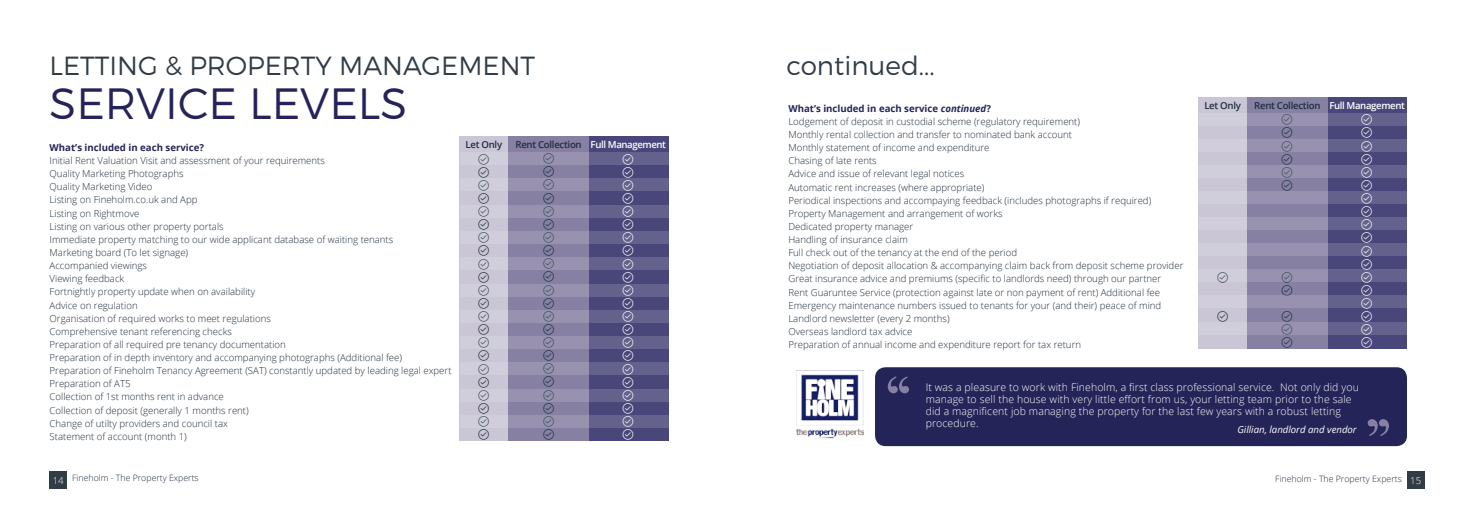
<style>
.page{position:relative;width:1474px;height:521px;background:#fff}
.page>*{position:absolute;margin:0;border:0;box-sizing:border-box;transform-origin:0 0}
.t1{font:300 43.75px "Montserrat";color:#252359}
.t2{font:300 26.25px "Montserrat";color:#313c46}
.t3{font:300 10.5px/12.2px "Open Sans";letter-spacing:.01em;color:#fff}
.t4{font:300 9.62px/13.1px "Open Sans";color:#1f2e3f}
.t5{font:600 9.62px "Open Sans";letter-spacing:-.03em;color:#1f2e3f}
.t6{font:700 9.62px "Open Sans";color:#252458}
.t7{font:italic 9.62px "Open Sans";color:#fff}
.t8{font:300 8.75px "Open Sans";color:#1f2e3f}
.s1{color:#fff}
.s2{font-weight:700;color:#252458}
.s3{font-weight:700;font-style:italic;color:#252458}
.s4{font-size:9.62px;color:#fff}
</style>
<div class="page">
<div style="left:50px;top:471px;width:17px;height:18px;background:#313c46"></div>
<div style="left:1406px;top:471px;width:18px;height:18px;background:#313c46"></div>
<div style="left:875px;top:367px;width:531px;height:79px;background:#252458;border-radius:10px"></div>
<div style="left:588px;top:136px;width:80px;height:304px;background:#494779"></div>
<div style="left:508px;top:136px;width:80px;height:304px;background:#8680a3"></div>
<div style="left:459px;top:136px;width:49px;height:304px;background:#cac6d5"></div>
<div style="left:1326px;top:97px;width:80px;height:251px;background:#494779"></div>
<div style="left:1246px;top:97px;width:81px;height:251px;background:#8680a3"></div>
<div style="left:1198px;top:97px;width:48px;height:251px;background:#cac6d5"></div>
<svg style="left:508px;top:179px;width:160px;height:12px;background:#7e7a9e"></svg>
<svg style="left:508px;top:152px;width:160px;height:13px;background:#7e7a9e"></svg>
<svg style="left:508px;top:231px;width:160px;height:13px;background:#7e7a9e"></svg>
<svg style="left:508px;top:205px;width:160px;height:12px;background:#7e7a9e"></svg>
<svg style="left:508px;top:284px;width:160px;height:12px;background:#7e7a9e"></svg>
<svg style="left:508px;top:257px;width:160px;height:13px;background:#7e7a9e"></svg>
<svg style="left:508px;top:336px;width:160px;height:13px;background:#7e7a9e"></svg>
<svg style="left:508px;top:310px;width:160px;height:12px;background:#7e7a9e"></svg>
<svg style="left:508px;top:389px;width:160px;height:12px;background:#7e7a9e"></svg>
<svg style="left:508px;top:362px;width:160px;height:13px;background:#7e7a9e"></svg>
<svg style="left:508px;top:415px;width:160px;height:13px;background:#7e7a9e"></svg>
<svg style="left:1246px;top:139px;width:160px;height:13px;background:#7e7a9e"></svg>
<svg style="left:1246px;top:113px;width:160px;height:13px;background:#7e7a9e"></svg>
<svg style="left:1246px;top:191px;width:160px;height:13px;background:#807c9f"></svg>
<svg style="left:1246px;top:165px;width:160px;height:13px;background:#7e7a9e"></svg>
<svg style="left:1246px;top:243px;width:160px;height:13px;background:#807c9f"></svg>
<svg style="left:1246px;top:217px;width:160px;height:13px;background:#807c9f"></svg>
<svg style="left:1246px;top:296px;width:160px;height:12px;background:#807c9f"></svg>
<svg style="left:1246px;top:270px;width:160px;height:12px;background:#7f7b9e"></svg>
<svg style="left:1246px;top:322px;width:160px;height:12px;background:#7e7a9e"></svg>
<img style="left:797px;top:370px;width:66px;height:69px">
<svg style="left:887px;top:376px;width:22px;height:17px"></svg>
<svg style="left:1367px;top:419px;width:21px;height:17px"></svg>
<svg style="left:543px;top:153px;width:11px;height:275px"></svg>
<svg style="left:623px;top:153px;width:10px;height:275px"></svg>
<svg style="left:1281px;top:114px;width:11px;height:64px"></svg>
<svg style="left:1281px;top:272px;width:11px;height:24px"></svg>
<svg style="left:1281px;top:322px;width:11px;height:13px"></svg>
<svg style="left:1361px;top:114px;width:10px;height:221px"></svg>
<h2 class="t2" style="left:50px;top:50px;width:487px">LETTING &amp; PROPERTY MANAGEMENT</h2>
<h1 class="t1" style="left:50px;top:77px;width:359px">SERVICE LEVELS</h1>
<p class="t6" style="left:50px;top:141px;width:156px">What’s included in each service?</p>
<p class="t4" style="left:50px;top:154px;width:403px">Initial Rent Valuation Visit and assessment of your requirements<br>Quality Marketing Photographs<br>Quality Marketing Video<br>Listing on Fineholm.co.uk and App<br>Listing on Rightmove<br>Listing on various other property portals<br>Immediate property matching to our wide applicant database of waiting tenants<br>Marketing board (To let signage)<br>Accompanied viewings<br>Viewing feedback<br>Fortnightly property update when on availability<br>Advice on regulation<br>Organisation of required works to meet regulations<br>Comprehensive tenant referencing checks<br>Preparation of all required pre tenancy documentation<br>Preparation of in depth inventory and accompanying photographs (Additional fee)<br>Preparation of Fineholm Tenancy Agreement (SAT) constantly updated by leading legal expert Preparation of AT5<br>Collection of 1st months rent in advance<br>Collection of deposit (generally 1 months rent)<br>Change of utilty providers and council tax<br>Statement of account (month 1)</p>
<p class="t5" style="left:465px;top:138px;width:38px">Let Only</p>
<p class="t5" style="left:515px;top:138px;width:152px">Rent Collection <span class="s1">Full Management</span></p>
<h2 class="t2" style="left:786px;top:50px;width:149px">continued...</h2>
<p class="t4" style="left:788px;top:101px;width:396px"><span class="s2">What’s included in each service</span> <span class="s3">continued</span><span class="s2">?<br></span>Lodgement of deposit in custodial scheme (regulatory requirement)<br>Monthly rental collection and transfer to nominated bank account<br>Monthly statement of income and expenditure<br>Chasing of late rents<br>Advice and issue of relevant legal notices<br>Automatic rent increases (where appropriate)<br>Periodical inspections and accompaying feedback (includes photographs if required)<br>Property Management and arrangement of works<br>Dedicated property manager<br>Handling of insurance claim<br>Full check out of the tenancy at the end of the period<br>Negotiation of deposit allocation &amp; accompanying claim back from deposit scheme provider Great insurance advice and premiums (specific to landlords need) through our partner Rent Guaruntee Service (protection against late or non payment of rent) Additional fee Emergency maintenance numbers issued to tenants for your (and their) peace of mind Landlord newsletter (every 2 months)<br>Overseas landlord tax advice<br>Preparation of annual income and expenditure report for tax return</p>
<p class="t5" style="left:1204px;top:99px;width:38px">Let Only</p>
<p class="t5" style="left:1254px;top:99px;width:152px">Rent Collection <span class="s1">Full Management</span></p>
<p class="t3" style="left:925px;top:380px;width:434px">It was a pleasure to work with Fineholm, a first class professional service. Not only did you manage to sell the house with very little effort from us, your letting team prior to the sale did a magnificent job managing the property for the last few years with a robust letting procedure.</p>
<p class="t7" style="left:1237px;top:423px;width:121px">Gillian, landlord and vendor</p>
<p class="t8" style="left:53px;top:472px;width:147px"><span class="s4">14</span> Fineholm - The Property Experts</p>
<p class="t8" style="left:1275px;top:473px;width:147px">Fineholm - The Property Experts <span class="s4">15</span></p>
</div>
